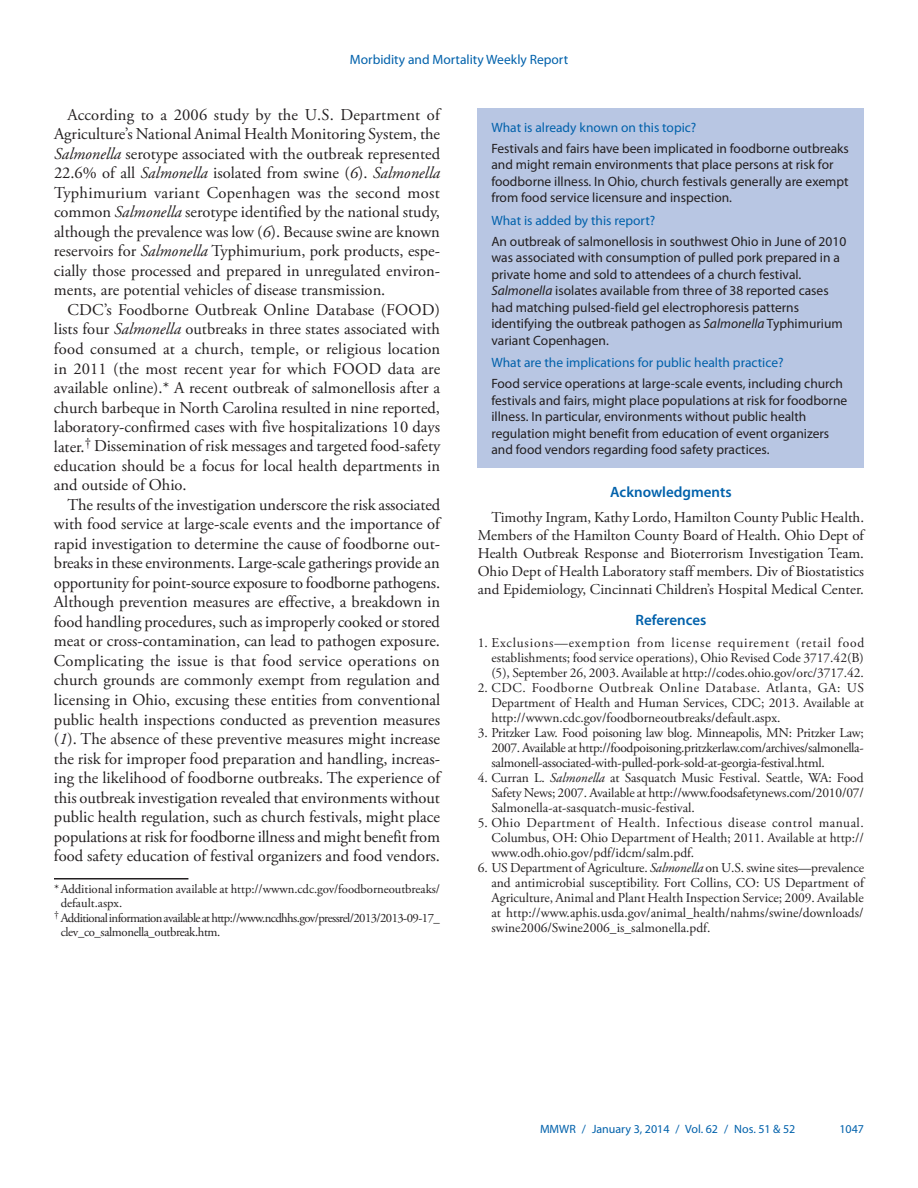
<style>
.page{position:relative;width:918px;height:1188px;background:#fff}
.page>*{position:absolute;margin:0;border:0;box-sizing:border-box;transform-origin:0 0}
.body_copy{font:16.5px/19.5px "Adobe Garamond Pro";color:#231f20;text-align:justify}
.acknowl_text{font:15px/18px "Adobe Garamond Pro";color:#231f20;text-align:justify}
.headline3{font:600 15px "Myriad Pro";color:#0161ab}
.reference_text_1-9{font:13.5px/15px "Adobe Garamond Pro";color:#231f20;text-align:justify}
.fb_answer{font:13.5px/16.5px "Myriad Pro";color:#231f20}
.fb_question{font:13.5px "Myriad Pro";color:#0161ab}
.footnote_no_rule_tex{font:12.75px/14.2px "Adobe Garamond Pro";letter-spacing:-.045em;color:#231f20}
.footnote_w_rule_text{font:12.75px/14.2px "Adobe Garamond Pro";letter-spacing:-.005em;color:#231f20}
.t1{font:12px "Myriad Pro";color:#0161ab}
.s1{font-style:italic}
</style>
<div class="page">
<hr style="left:54px;top:878px;width:134px;height:2px;background:#231f20">
<div style="left:478px;top:108px;width:386px;height:360px;background:#b8c6e3"></div>
<p class="fb_question" style="left:350px;top:51px;width:220px">Morbidity and Mortality Weekly Report</p>
<p class="body_copy" style="left:54px;top:106px;width:388px;text-indent:14px">According to a 2006 study by the U.S. Department of Agriculture’s National Animal Health Monitoring System, the <span class="s1">Salmonella</span> serotype associated with the outbreak represented 22.6% of all <span class="s1">Salmonella</span> isolated from swine (<span class="s1">6</span>). <span class="s1">Salmonella </span>Typhimurium variant Copenhagen was the second most common <span class="s1">Salmonella</span> serotype identified by the national study, although the prevalence was low (<span class="s1">6</span>). Because swine are known reservoirs for <span class="s1">Salmonella</span> Typhimurium, pork products, espe&shy;cially those processed and prepared in unregulated environ&shy;ments, are potential vehicles of disease transmission.</p>
<p class="body_copy" style="left:54px;top:301px;width:388px;text-indent:13px">CDC’s Foodborne Outbreak Online Database (FOOD) lists four <span class="s1">Salmonella</span> outbreaks in three states associated with food consumed at a church, temple, or religious location in 2011 (the most recent year for which FOOD data are available online).* A recent outbreak of salmonellosis after a church barbeque in North Carolina resulted in nine reported, laboratory-confirmed cases with five hospitalizations 10 days later.<sup>†</sup> Dissemination of risk messages and targeted food-safety education should be a focus for local health departments in and outside of Ohio.</p>
<p class="body_copy" style="left:54px;top:496px;width:388px;text-indent:13px">The results of the investigation underscore the risk associated with food service at large-scale events and the importance of rapid investigation to determine the cause of foodborne out&shy;breaks in these environments. Large-scale gatherings provide an opportunity for point-source exposure to foodborne pathogens.<br>Although prevention measures are effective, a breakdown in food handling procedures, such as improperly cooked or stored meat or cross-contamination, can lead to pathogen exposure.<br>Complicating the issue is that food service operations on church grounds are commonly exempt from regulation and licensing in Ohio, excusing these entities from conventional public health inspections conducted as prevention measures (<span class="s1">1</span>). The absence of these preventive measures might increase the risk for improper food preparation and handling, increas&shy;ing the likelihood of foodborne outbreaks. The experience of this outbreak investigation revealed that environments without public health regulation, such as church festivals, might place populations at risk for foodborne illness and might benefit from food safety education of festival organizers and food vendors.</p>
<p class="footnote_w_rule_text" style="left:61px;top:882px;width:381px;text-indent:-7px">*Additional information available at http://wwwn.cdc.gov/foodborneoutbreaks/ default.aspx.</p>
<p class="footnote_no_rule_tex" style="left:61px;top:911px;width:381px;text-indent:-7px"><sup>†</sup> Additional information available at http://www.ncdhhs.gov/pressrel/2013/2013-09-17_ clev_co_salmonella_outbreak.htm.</p>
<p class="fb_question" style="left:491px;top:119px;width:206px">What is already known on this topic?</p>
<p class="fb_answer" style="left:491px;top:140px;width:359px">Festivals and fairs have been implicated in foodborne outbreaks and might remain environments that place persons at risk for foodborne illness. In Ohio, church festivals generally are exempt from food service licensure and inspection.</p>
<p class="fb_question" style="left:491px;top:212px;width:165px">What is added by this report?</p>
<p class="fb_answer" style="left:491px;top:233px;width:356px">An outbreak of salmonellosis in southwest Ohio in June of 2010 was associated with consumption of pulled pork prepared in a private home and sold to attendees of a church festival.<br><span class="s1">Salmonella</span> isolates available from three of 38 reported cases had matching pulsed-field gel electrophoresis patterns identifying the outbreak pathogen as <span class="s1">Salmonella</span> Typhimurium variant Copenhagen.</p>
<p class="fb_question" style="left:491px;top:354px;width:294px">What are the implications for public health practice?</p>
<p class="fb_answer" style="left:491px;top:375px;width:357px">Food service operations at large-scale events, including church festivals and fairs, might place populations at risk for foodborne illness. In particular, environments without public health regulation might benefit from education of event organizers and food vendors regarding food safety practices.</p>
<p class="headline3" style="left:610px;top:482px;width:123px">Acknowledgments</p>
<p class="acknowl_text" style="left:478px;top:508px;width:388px;text-indent:14px">Timothy Ingram, Kathy Lordo, Hamilton County Public Health.<br>Members of the Hamilton County Board of Health. Ohio Dept of Health Outbreak Response and Bioterrorism Investigation Team.<br>Ohio Dept of Health Laboratory staff members. Div of Biostatistics and Epidemiology, Cincinnati Children’s Hospital Medical Center.</p>
<p class="headline3" style="left:636px;top:611px;width:72px">References</p>
<p class="reference_text_1-9" style="left:491px;top:636px;width:374px;text-indent:-14px">1. Exclusions—exemption from license requirement (retail food establishments; food service operations), Ohio Revised Code 3717.42(B) (5), September 26, 2003. Available at http://codes.ohio.gov/orc/3717.42.</p>
<p class="reference_text_1-9" style="left:491px;top:681px;width:374px;text-indent:-14px">2. CDC. Foodborne Outbreak Online Database. Atlanta, GA: US Department of Health and Human Services, CDC; 2013. Available at http://wwwn.cdc.gov/foodborneoutbreaks/default.aspx.</p>
<p class="reference_text_1-9" style="left:491px;top:726px;width:374px;text-indent:-14px">3. Pritzker Law. Food poisoning law blog. Minneapolis, MN: Pritzker Law; 2007. Available at http://foodpoisoning.pritzkerlaw.com/archives/salmonella&shy;salmonell-associated-with-pulled-pork-sold-at-georgia-festival.html.</p>
<p class="reference_text_1-9" style="left:491px;top:771px;width:374px;text-indent:-13px">4. Curran L. <span class="s1">Salmonella</span> at Sasquatch Music Festival. Seattle, WA: Food Safety News; 2007. Available at http://www.foodsafetynews.com/2010/07/ Salmonella-at-sasquatch-music-festival.</p>
<p class="reference_text_1-9" style="left:491px;top:816px;width:374px;text-indent:-14px">5. Ohio Department of Health. Infectious disease control manual.<br>Columbus, OH: Ohio Department of Health; 2011. Available at http:// www.odh.ohio.gov/pdf/idcm/salm.pdf.</p>
<p class="reference_text_1-9" style="left:491px;top:861px;width:374px;text-indent:-14px">6. US Department of Agriculture. <span class="s1">Salmonella</span> on U.S. swine sites—prevalence and antimicrobial susceptibility. Fort Collins, CO: US Department of Agriculture, Animal and Plant Health Inspection Service; 2009. Available at http://www.aphis.usda.gov/animal_health/nahms/swine/downloads/ swine2006/Swine2006_is_salmonella.pdf.</p>
<p class="t1" style="left:540px;top:1121px;width:257px">MMWR / January 3, 2014 / Vol. 62 / Nos. 51 &amp; 52</p>
<p class="t1" style="left:839px;top:1121px;width:26px">1047</p>
</div>
